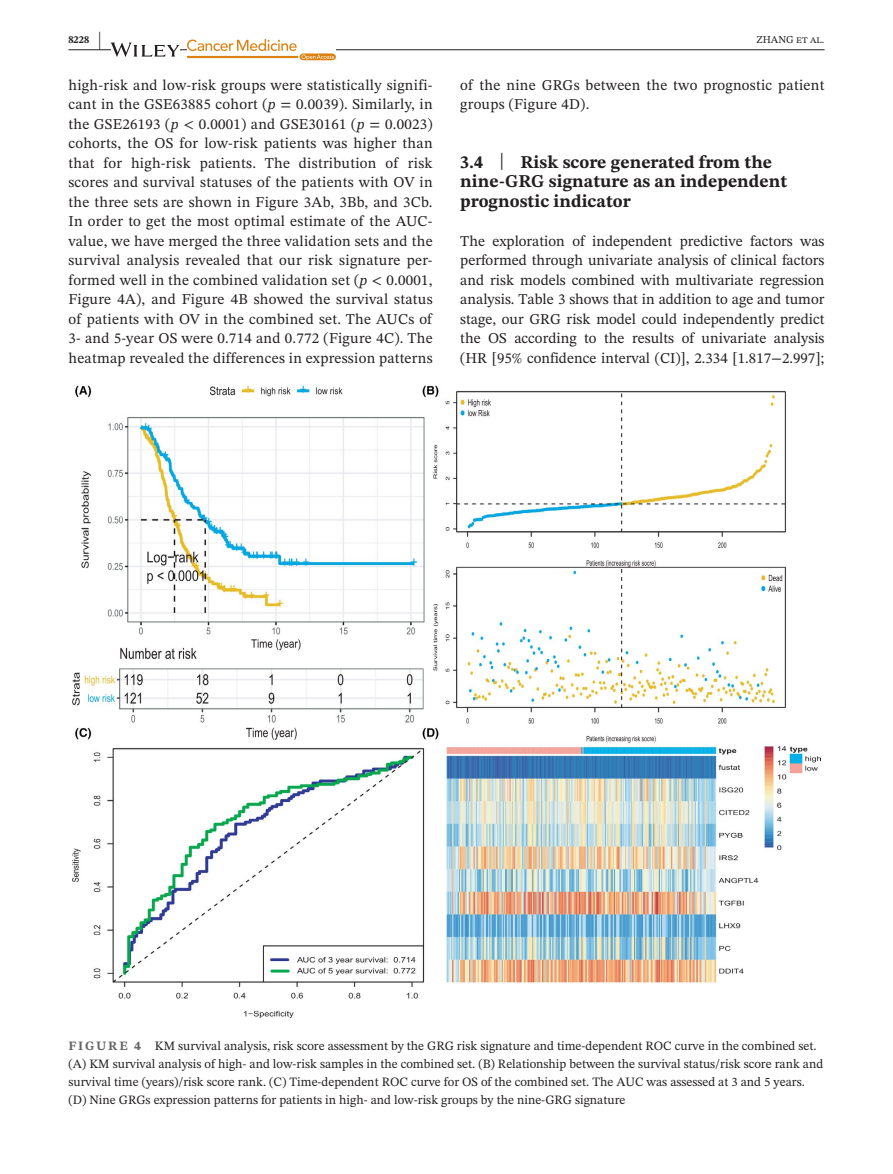
<style>
.page{position:relative;width:893px;height:1174px;background:#fff}
.page>*{position:absolute;margin:0;border:0;box-sizing:border-box;transform-origin:0 0}
.t1{font:700 18px/19.5px "STIX Two Text";color:#231f20}
.t2{font:15px/19.5px "STIX Two Text";letter-spacing:.02em;color:#231f20;text-align:justify}
.t3{font:12.75px/18px "STIX Two Text";color:#231f20}
.t4{font:10.5px "STIX Two Text";color:#231f20}
.t5{font:700 10.5px "STIX Two Text";color:#231f20}
.s1{font-size:21px}
.s2{font-style:italic}
.s3{font-weight:400;font-size:23.7px}
.s4{font-weight:700;color:#636366}
</style>
<div class="page">
<hr style="left:68px;top:49px;width:756px;height:1px;background:#231f20">
<svg style="left:111px;top:43px;width:68px;height:14px"></svg>
<svg style="left:187px;top:39px;width:149px;height:21px"></svg>
<img style="left:72px;top:385px;width:749px;height:632px">
<p class="t5" style="left:68px;top:32px;width:34px">8228 <span class="s1">|</span></p>
<p class="t4" style="left:756px;top:32px;width:69px">ZHANG et al.</p>
<p class="t2" style="left:68px;top:75px;width:366px">high-risk and low-risk groups were statistically signifi&shy;cant in the GSE63885 cohort (<span class="s2">p</span> = 0.0039). Similarly, in the GSE26193 (<span class="s2">p</span> &lt; 0.0001) and GSE30161 (<span class="s2">p</span> = 0.0023) cohorts, the OS for low-risk patients was higher than that for high-risk patients. The distribution of risk scores and survival statuses of the patients with OV in the three sets are shown in Figure 3Ab, 3Bb, and 3Cb.<br>In order to get the most optimal estimate of the AUC&shy;value, we have merged the three validation sets and the survival analysis revealed that our risk signature per&shy;formed well in the combined validation set (<span class="s2">p</span> &lt; 0.0001, Figure 4A), and Figure 4B showed the survival status of patients with OV in the combined set. The AUCs of 3- and 5-year OS were 0.714 and 0.772 (Figure 4C). The heatmap revealed the differences in expression patterns</p>
<p class="t2" style="left:460px;top:75px;width:366px">of the nine GRGs between the two prognostic patient groups (Figure 4D).</p>
<p class="t1" style="left:460px;top:152px;width:329px">3.4 <span class="s3">|</span> Risk score generated from the nine-GRG signature as an independent prognostic indicator</p>
<p class="t2" style="left:460px;top:231px;width:366px">The exploration of independent predictive factors was performed through univariate analysis of clinical factors and risk models combined with multivariate regression analysis. Table 3 shows that in addition to age and tumor stage, our GRG risk model could independently predict the OS according to the results of univariate analysis (HR [95% confidence interval (CI)], 2.334 [1.817−2.997];</p>
<p class="t3" style="left:68px;top:1036px;width:756px"><span class="s4">FIGURE 4</span> KM survival analysis, risk score assessment by the GRG risk signature and time-dependent ROC curve in the combined set. (A) KM survival analysis of high- and low-risk samples in the combined set. (B) Relationship between the survival status/risk score rank and survival time (years)/risk score rank. (C) Time-dependent ROC curve for OS of the combined set. The AUC was assessed at 3 and 5 years. (D) Nine GRGs expression patterns for patients in high- and low-risk groups by the nine-GRG signature</p>
</div>
